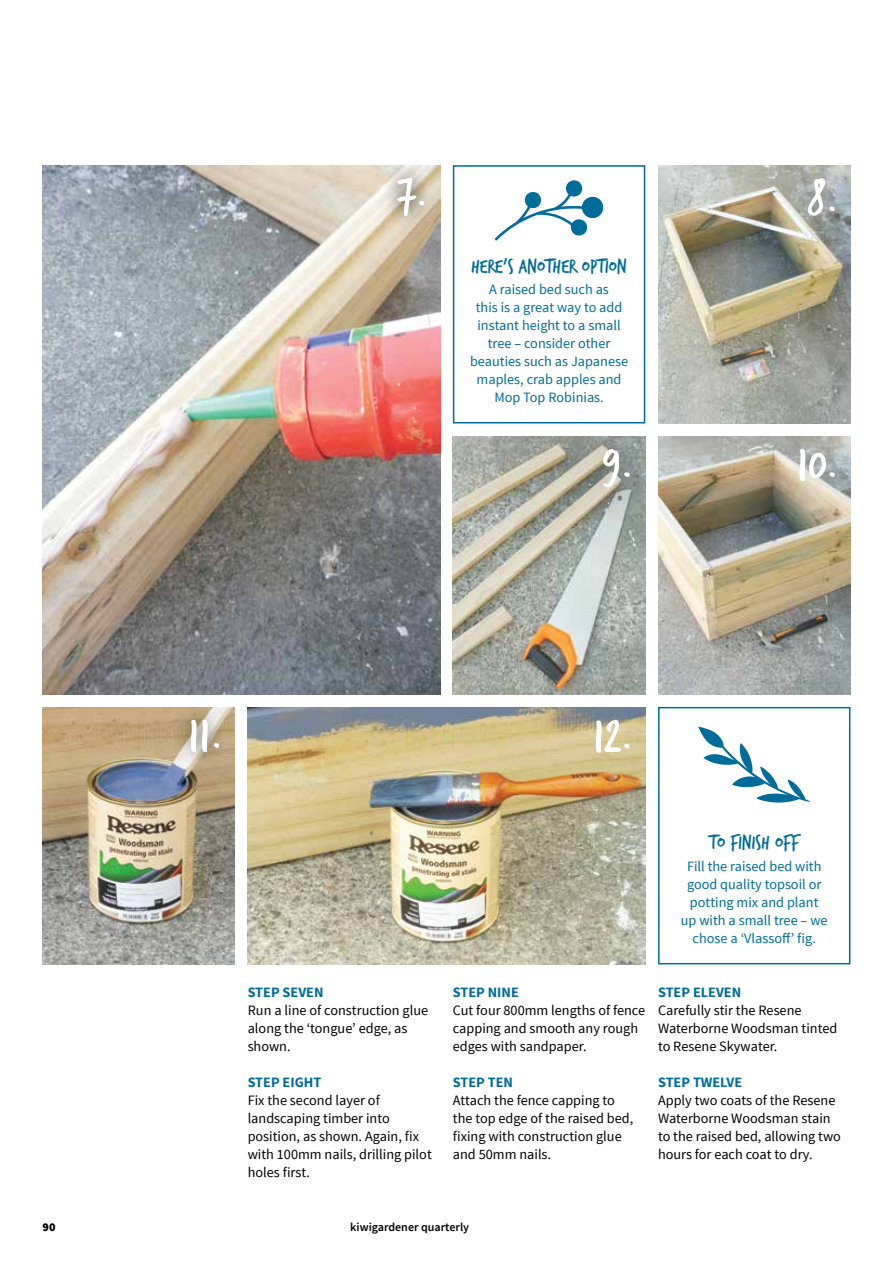
<style>
.page{position:relative;width:893px;height:1263px;background:#fff}
.page>*{position:absolute;margin:0;border:0;box-sizing:border-box;transform-origin:0 0}
.t1{font:52.5px "Trash Hand";color:#fff}
.t2{font:21px "Trash Hand";color:#006c9a}
.t3{font:14.25px/18px "Source Sans Pro";color:#000}
.t4{font:14.25px/18px "Source Sans Pro";color:#006c9a;text-align:center}
.t5{font:700 14.25px "Source Sans Pro";color:#006c9a}
.t6{font:600 12px "Source Sans Pro";color:#000}
.t7{font:900 12px "Source Sans Pro";color:#000}
</style>
<div class="page">
<img style="left:453px;top:436px;width:192px;height:258px">
<img style="left:658px;top:436px;width:192px;height:258px">
<img style="left:43px;top:707px;width:192px;height:258px">
<img style="left:248px;top:707px;width:397px;height:258px">
<div style="left:658px;top:707px;width:192px;height:257px;border:2px solid #006c9a"></div>
<img style="left:43px;top:165px;width:397px;height:529px">
<img style="left:658px;top:165px;width:192px;height:259px">
<div style="left:453px;top:165px;width:192px;height:258px;border:2px solid #006c9a"></div>
<div style="left:380px;top:160px;width:61px;height:73px;background:#000;opacity:.75"></div>
<div style="left:172px;top:702px;width:64px;height:68px;background:#000;opacity:.75"></div>
<svg style="left:698px;top:726px;width:112px;height:77px"></svg>
<svg style="left:495px;top:180px;width:109px;height:61px"></svg>
<h1 class="t1" style="left:396px;top:167px;width:32px">7.</h1>
<h1 class="t1" style="left:807px;top:173px;width:32px">8.</h1>
<h2 class="t2" style="left:471px;top:256px;width:157px">HERE’S ANOTHER OPTION</h2>
<p class="t4" style="left:470px;top:281px;width:160px">A raised bed such as<br>this is a great way to add instant height to a small tree – consider other beauties such as Japanese maples, crab apples and<br>Mop Top Robinias.</p>
<h1 class="t1" style="left:602px;top:439px;width:32px">9.</h1>
<h1 class="t1" style="left:797px;top:439px;width:42px">10.</h1>
<h1 class="t1" style="left:188px;top:709px;width:36px">11.</h1>
<h1 class="t1" style="left:593px;top:710px;width:41px">12.</h1>
<p class="t5" style="left:248px;top:983px;width:77px">STEP SEVEN</p>
<p class="t3" style="left:248px;top:1001px;width:182px">Run a line of construction glue along the ‘tongue’ edge, as shown.</p>
<p class="t5" style="left:248px;top:1073px;width:75px">STEP EIGHT</p>
<p class="t3" style="left:248px;top:1091px;width:186px">Fix the second layer of landscaping timber into position, as shown. Again, fix with 100mm nails, drilling pilot holes first.</p>
<h2 class="t2" style="left:709px;top:832px;width:84px">TO FINISH OFF</h2>
<p class="t4" style="left:681px;top:857px;width:148px">Fill the raised bed with good quality topsoil or potting mix and plant up with a small tree – we chose a ‘Vlassoff’ fig.</p>
<p class="t5" style="left:453px;top:983px;width:68px">STEP NINE</p>
<p class="t3" style="left:453px;top:1001px;width:194px">Cut four 800mm lengths of fence capping and smooth any rough edges with sandpaper.</p>
<p class="t5" style="left:453px;top:1073px;width:62px">STEP TEN</p>
<p class="t3" style="left:453px;top:1091px;width:182px">Attach the fence capping to the top edge of the raised bed, fixing with construction glue and 50mm nails.</p>
<p class="t5" style="left:658px;top:983px;width:85px">STEP ELEVEN</p>
<p class="t3" style="left:658px;top:1001px;width:181px">Carefully stir the Resene<br>Waterborne Woodsman tinted to Resene Skywater.</p>
<p class="t5" style="left:658px;top:1073px;width:86px">STEP TWELVE</p>
<p class="t3" style="left:658px;top:1091px;width:184px">Apply two coats of the Resene<br>Waterborne Woodsman stain to the raised bed, allowing two hours for each coat to dry.</p>
<p class="t7" style="left:43px;top:1219px;width:14px">90</p>
<p class="t6" style="left:350px;top:1219px;width:120px">kiwigardener quarterly</p>
</div>
